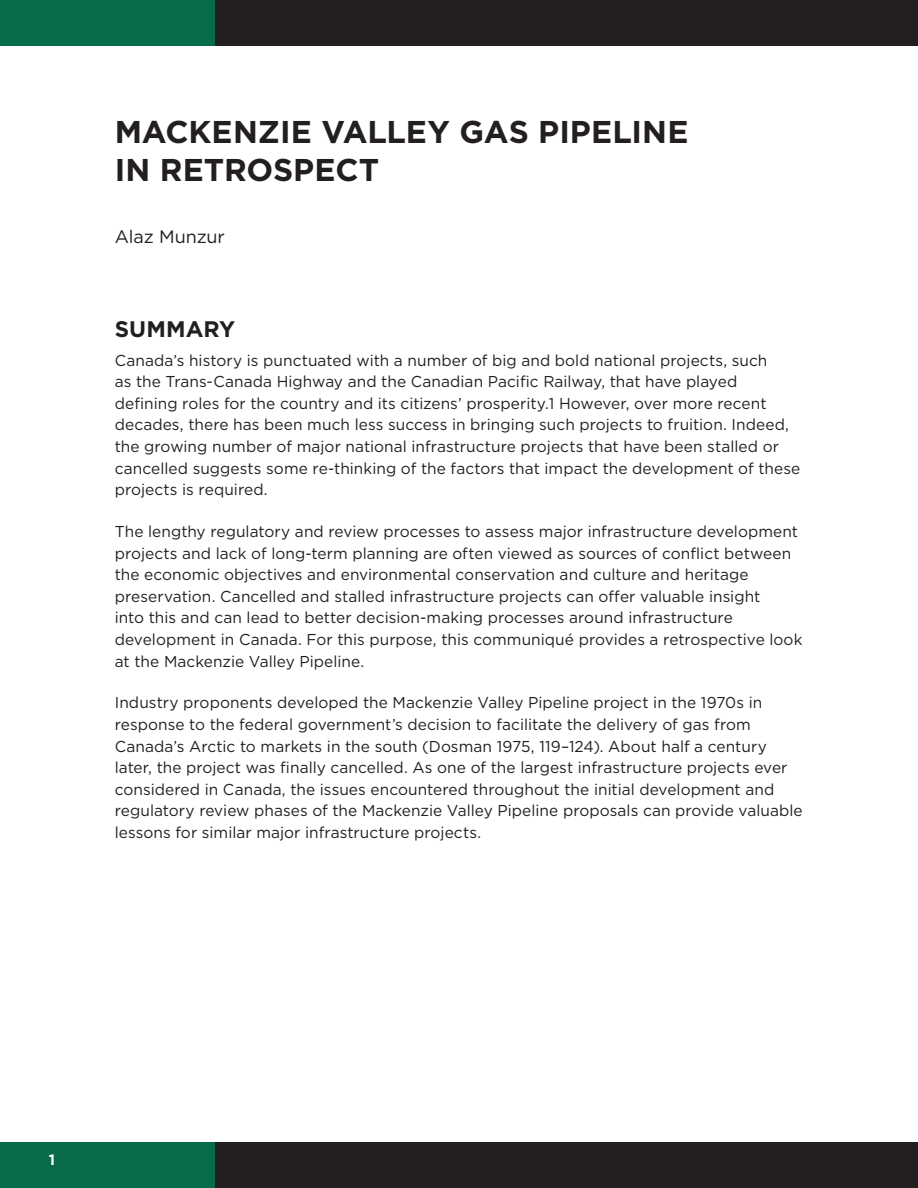
<style>
.page{position:relative;width:918px;height:1188px;background:#fff}
.page>*{position:absolute;margin:0;border:0;box-sizing:border-box;transform-origin:0 0}
.t1{font:700 31.5px/37.8px "Gotham";color:#231f20}
.t2{font:700 22.5px "Gotham";color:#231f20}
.t3{font:18px "Gotham";letter-spacing:-.005em;color:#231f20}
.t4{font:15.75px/21.6px "Gotham";letter-spacing:.005em;color:#231f20}
.t5{font:700 15px "Gotham";color:#fff}
</style>
<div class="page">
<div style="left:0;top:1143px;width:215px;height:45px;background:#086c49"></div>
<div style="left:0;top:0;width:215px;height:45px;background:#086c49"></div>
<div style="left:215px;top:1143px;width:703px;height:45px;background:#231f20"></div>
<div style="left:215px;top:0;width:703px;height:45px;background:#231f20"></div>
<h1 class="t1" style="left:115px;top:113px;width:575px">MACKENZIE VALLEY GAS PIPELINE<br>IN RETROSPECT</h1>
<p class="t3" style="left:115px;top:225px;width:112px">Alaz Munzur</p>
<h2 class="t2" style="left:115px;top:314px;width:122px">SUMMARY</h2>
<p class="t4" style="left:115px;top:349px;width:687px">Canada’s history is punctuated with a number of big and bold national projects, such<br>as the Trans-Canada Highway and the Canadian Pacific Railway, that have played defining roles for the country and its citizens’ prosperity.1 However, over more recent decades, there has been much less success in bringing such projects to fruition. Indeed, the growing number of major national infrastructure projects that have been stalled or cancelled suggests some re-thinking of the factors that impact the development of these projects is required.</p>
<p class="t4" style="left:115px;top:520px;width:689px">The lengthy regulatory and review processes to assess major infrastructure development projects and lack of long-term planning are often viewed as sources of conflict between the economic objectives and environmental conservation and culture and heritage preservation. Cancelled and stalled infrastructure projects can offer valuable insight<br>into this and can lead to better decision-making processes around infrastructure development in Canada. For this purpose, this communiqué provides a retrospective look at the Mackenzie Valley Pipeline.</p>
<p class="t4" style="left:115px;top:692px;width:689px">Industry proponents developed the Mackenzie Valley Pipeline project in the 1970s in response to the federal government’s decision to facilitate the delivery of gas from Canada’s Arctic to markets in the south (Dosman 1975, 119–124). About half a century later, the project was finally cancelled. As one of the largest infrastructure projects ever considered in Canada, the issues encountered throughout the initial development and regulatory review phases of the Mackenzie Valley Pipeline proposals can provide valuable lessons for similar major infrastructure projects.</p>
<p class="t5" style="left:49px;top:1150px;width:8px">1</p>
</div>
